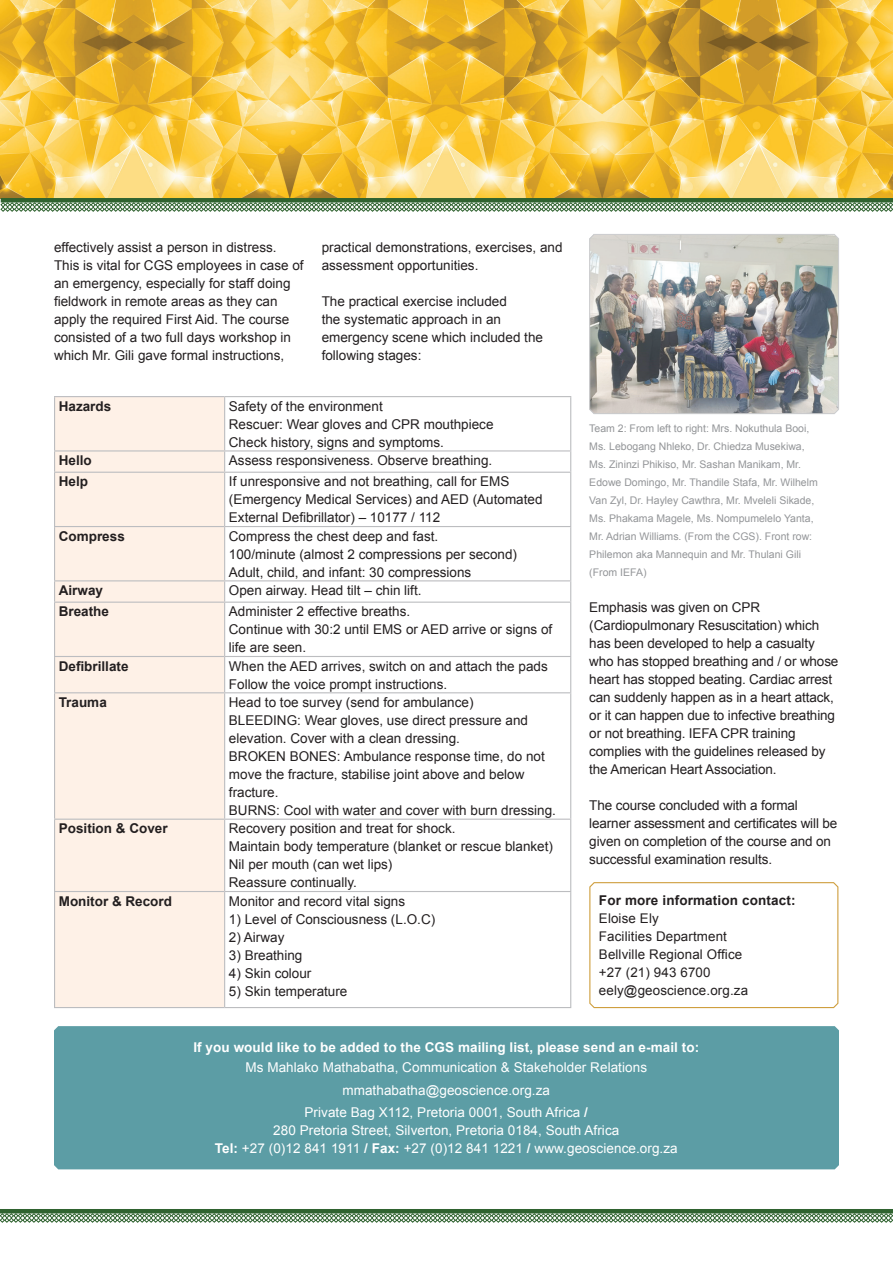
<style>
.page{position:relative;width:893px;height:1263px;background:#fff}
.page>*{position:absolute;margin:0;border:0;box-sizing:border-box;transform-origin:0 0}
.Body_Text{font:13.5px/18px "Arial";color:#231f20}
.t1{font:13.5px/22.2px "Arial";letter-spacing:.005em;color:#fff;text-align:center}
.Body_Text-2{font:700 13.5px "Arial";color:#231f20}
.t2{font:700 13.5px "Arial";letter-spacing:.005em;color:#fff}
.Contact_Information_Heading{font:700 13.5px "Arial";letter-spacing:.01em;color:#231f20}
.Contact_Information{font:13.35px "Arial";letter-spacing:.01em;color:#231f20}
.t3{font:10.5px/18px "Arial";color:#939598}
.s1{font-weight:700}
</style>
<div class="page">
<img style="left:0;top:0;width:892px;height:198px">
<div style="left:1px;top:198px;width:892px;height:5px;background:#306330"></div>
<svg style="left:0;top:202px;width:893px;height:10px"></svg>
<div style="left:54px;top:1026px;width:785px;height:143px;background:#5c9da5"></div>
<hr style="left:0;top:1209px;width:893px;height:4px;background:#306330">
<svg style="left:0;top:1213px;width:893px;height:10px"></svg>
<svg style="left:589px;top:882px;width:250px;height:127px"></svg>
<div style="left:55px;top:397px;width:169px;height:610px;background:#fef1e7"></div>
<hr style="left:54px;top:396px;width:171px;height:1px;background:#bcbdc0">
<hr style="left:54px;top:397px;width:1px;height:53px;background:#bcbdc0">
<hr style="left:225px;top:396px;width:346px;height:1px;background:#bcbdc0">
<hr style="left:224px;top:397px;width:1px;height:53px;background:#bcbdc0">
<hr style="left:570px;top:397px;width:1px;height:53px;background:#bcbdc0">
<hr style="left:54px;top:450px;width:171px;height:1px;background:#bcbdc0">
<svg style="left:54px;top:451px;width:1px;height:21px"></svg>
<hr style="left:225px;top:450px;width:346px;height:1px;background:#bcbdc0">
<svg style="left:224px;top:451px;width:1px;height:21px"></svg>
<svg style="left:570px;top:451px;width:1px;height:21px"></svg>
<hr style="left:54px;top:472px;width:171px;height:1px;background:#bcbdc0">
<hr style="left:54px;top:473px;width:1px;height:53px;background:#bcbdc0">
<hr style="left:225px;top:472px;width:346px;height:1px;background:#bcbdc0">
<hr style="left:224px;top:473px;width:1px;height:53px;background:#bcbdc0">
<hr style="left:570px;top:473px;width:1px;height:53px;background:#bcbdc0">
<hr style="left:54px;top:526px;width:171px;height:1px;background:#bcbdc0">
<hr style="left:54px;top:527px;width:1px;height:53px;background:#bcbdc0">
<hr style="left:225px;top:526px;width:346px;height:1px;background:#bcbdc0">
<hr style="left:224px;top:527px;width:1px;height:53px;background:#bcbdc0">
<hr style="left:570px;top:527px;width:1px;height:53px;background:#bcbdc0">
<hr style="left:54px;top:580px;width:171px;height:1px;background:#bcbdc0">
<svg style="left:54px;top:581px;width:1px;height:21px"></svg>
<hr style="left:225px;top:580px;width:346px;height:1px;background:#bcbdc0">
<svg style="left:224px;top:581px;width:1px;height:21px"></svg>
<svg style="left:570px;top:581px;width:1px;height:21px"></svg>
<hr style="left:54px;top:602px;width:171px;height:1px;background:#bcbdc0">
<hr style="left:54px;top:603px;width:1px;height:53px;background:#bcbdc0">
<hr style="left:225px;top:602px;width:346px;height:1px;background:#bcbdc0">
<hr style="left:224px;top:603px;width:1px;height:53px;background:#bcbdc0">
<hr style="left:570px;top:603px;width:1px;height:53px;background:#bcbdc0">
<hr style="left:54px;top:656px;width:171px;height:1px;background:#bcbdc0">
<hr style="left:54px;top:657px;width:1px;height:35px;background:#bcbdc0">
<hr style="left:225px;top:656px;width:346px;height:1px;background:#bcbdc0">
<hr style="left:224px;top:657px;width:1px;height:35px;background:#bcbdc0">
<hr style="left:570px;top:657px;width:1px;height:35px;background:#bcbdc0">
<hr style="left:54px;top:692px;width:171px;height:1px;background:#bcbdc0">
<hr style="left:54px;top:693px;width:1px;height:126px;background:#bcbdc0">
<hr style="left:225px;top:692px;width:346px;height:1px;background:#bcbdc0">
<hr style="left:224px;top:693px;width:1px;height:126px;background:#bcbdc0">
<hr style="left:570px;top:693px;width:1px;height:126px;background:#bcbdc0">
<hr style="left:54px;top:819px;width:171px;height:1px;background:#bcbdc0">
<hr style="left:54px;top:820px;width:1px;height:71px;background:#bcbdc0">
<hr style="left:225px;top:819px;width:346px;height:1px;background:#bcbdc0">
<hr style="left:224px;top:820px;width:1px;height:71px;background:#bcbdc0">
<hr style="left:570px;top:820px;width:1px;height:71px;background:#bcbdc0">
<hr style="left:54px;top:891px;width:171px;height:1px;background:#bcbdc0">
<hr style="left:54px;top:892px;width:1px;height:115px;background:#bcbdc0">
<hr style="left:225px;top:891px;width:346px;height:1px;background:#bcbdc0">
<hr style="left:224px;top:892px;width:1px;height:115px;background:#bcbdc0">
<hr style="left:570px;top:892px;width:1px;height:115px;background:#bcbdc0">
<hr style="left:54px;top:1007px;width:171px;height:1px;background:#bcbdc0">
<hr style="left:225px;top:1007px;width:346px;height:1px;background:#bcbdc0">
<img style="left:589px;top:234px;width:250px;height:180px">
<p class="Body_Text" style="left:54px;top:238px;width:251px">effectively assist a person in distress.<br>This is vital for CGS employees in case of an emergency, especially for staff doing fieldwork in remote areas as they can apply the required First Aid. The course consisted of a two full days workshop in which Mr. Gili gave formal instructions,</p>
<p class="Body_Text" style="left:322px;top:238px;width:242px">practical demonstrations, exercises, and assessment opportunities.</p>
<p class="Body_Text" style="left:322px;top:292px;width:223px">The practical exercise included<br>the systematic approach in an emergency scene which included the following stages:</p>
<p class="Body_Text-2" style="left:59px;top:397px;width:54px">Hazards</p>
<p class="Body_Text" style="left:229px;top:397px;width:155px">Safety of the environment</p>
<p class="Body_Text" style="left:229px;top:415px;width:266px">Rescuer: Wear gloves and CPR mouthpiece</p>
<p class="Body_Text" style="left:229px;top:433px;width:217px">Check history, signs and symptoms.</p>
<p class="Body_Text-2" style="left:59px;top:451px;width:35px">Hello</p>
<p class="Body_Text" style="left:229px;top:451px;width:265px">Assess responsiveness. Observe breathing.</p>
<p class="Body_Text-2" style="left:59px;top:473px;width:31px">Help</p>
<p class="Body_Text" style="left:229px;top:473px;width:315px">If unresponsive and not breathing, call for EMS (Emergency Medical Services) and AED (Automated<br>External Defibrillator) – 10177 / 112</p>
<p class="Body_Text-2" style="left:59px;top:527px;width:68px">Compress</p>
<p class="Body_Text" style="left:229px;top:527px;width:211px">Compress the chest deep and fast.</p>
<p class="Body_Text" style="left:229px;top:545px;width:290px">100/minute (almost 2 compressions per second)</p>
<p class="Body_Text" style="left:229px;top:563px;width:244px">Adult, child, and infant: 30 compressions</p>
<p class="Body_Text-2" style="left:59px;top:581px;width:46px">Airway</p>
<p class="Body_Text" style="left:229px;top:581px;width:194px">Open airway. Head tilt – chin lift.</p>
<p class="Body_Text-2" style="left:59px;top:603px;width:52px">Breathe</p>
<p class="Body_Text" style="left:229px;top:603px;width:183px">Administer 2 effective breaths.</p>
<p class="Body_Text" style="left:229px;top:621px;width:325px">Continue with 30:2 until EMS or AED arrive or signs of life are seen.</p>
<p class="Body_Text-2" style="left:59px;top:657px;width:71px">Defibrillate</p>
<p class="Body_Text" style="left:229px;top:657px;width:320px">When the AED arrives, switch on and attach the pads</p>
<p class="Body_Text" style="left:229px;top:675px;width:220px">Follow the voice prompt instructions.</p>
<p class="Body_Text-2" style="left:59px;top:693px;width:50px">Trauma</p>
<p class="Body_Text" style="left:229px;top:693px;width:246px">Head to toe survey (send for ambulance)</p>
<p class="Body_Text" style="left:229px;top:711px;width:301px">BLEEDING: Wear gloves, use direct pressure and elevation. Cover with a clean dressing.</p>
<p class="Body_Text" style="left:229px;top:747px;width:317px">BROKEN BONES: Ambulance response time, do not move the fracture, stabilise joint above and below fracture.</p>
<p class="Body_Text" style="left:229px;top:801px;width:329px">BURNS: Cool with water and cover with burn dressing.</p>
<p class="Body_Text-2" style="left:59px;top:820px;width:110px">Position &amp; Cover</p>
<p class="Body_Text" style="left:229px;top:820px;width:228px">Recovery position and treat for shock.</p>
<p class="Body_Text" style="left:229px;top:838px;width:326px">Maintain body temperature (blanket or rescue blanket)</p>
<p class="Body_Text" style="left:229px;top:856px;width:165px">Nil per mouth (can wet lips)</p>
<p class="Body_Text" style="left:229px;top:874px;width:130px">Reassure continually.</p>
<p class="Body_Text-2" style="left:59px;top:892px;width:115px">Monitor &amp; Record</p>
<p class="Body_Text" style="left:229px;top:892px;width:178px">Monitor and record vital signs</p>
<p class="Body_Text" style="left:229px;top:910px;width:208px">1) Level of Consciousness (L.O.C)</p>
<p class="Body_Text" style="left:229px;top:928px;width:57px">2) Airway</p>
<p class="Body_Text" style="left:229px;top:946px;width:75px">3) Breathing</p>
<p class="Body_Text" style="left:229px;top:964px;width:84px">4) Skin colour</p>
<p class="Body_Text" style="left:229px;top:982px;width:120px">5) Skin temperature</p>
<p class="t3" style="left:589px;top:419px;width:230px">Team 2: From left to right: Mrs. Nokuthula Booi, Ms. Lebogang Nhleko, Dr. Chiedza Musekiwa, Ms. Zininzi Phikiso, Mr. Sashan Manikam, Mr.<br>Edowe Domingo, Mr. Thandile Stafa, Mr. Wilhelm Van Zyl, Dr. Hayley Cawthra, Mr. Mveleli Sikade, Ms. Phakama Magele, Ms. Nompumelelo Yanta, Mr. Adrian Williams. (From the CGS). Front row:<br>Philemon aka Mannequin and Mr. Thulani Gili (From IEFA)</p>
<p class="Body_Text" style="left:589px;top:598px;width:251px">Emphasis was given on CPR (Cardiopulmonary Resuscitation) which has been developed to help a casualty who has stopped breathing and / or whose heart has stopped beating. Cardiac arrest can suddenly happen as in a heart attack, or it can happen due to infective breathing or not breathing. IEFA CPR training complies with the guidelines released by the American Heart Association.</p>
<p class="Body_Text" style="left:589px;top:796px;width:250px">The course concluded with a formal learner assessment and certificates will be given on completion of the course and on successful examination results.</p>
<p class="Contact_Information_Heading" style="left:599px;top:891px;width:198px">For more information contact:</p>
<p class="Contact_Information" style="left:599px;top:909px;width:61px">Eloise Ely</p>
<p class="Contact_Information" style="left:599px;top:927px;width:130px">Facilities Department</p>
<p class="Contact_Information" style="left:599px;top:945px;width:145px">Bellville Regional Office</p>
<p class="Contact_Information" style="left:599px;top:963px;width:113px">+27 (21) 943 6700</p>
<p class="Contact_Information" style="left:599px;top:981px;width:151px">eely@geoscience.org.za</p>
<p class="t2" style="left:193px;top:1039px;width:507px">If you would like to be added to the CGS mailing list, please send an e-mail to:</p>
<p class="t1" style="left:245px;top:1057px;width:403px">Ms Mahlako Mathabatha, Communication &amp; Stakeholder Relations mmathabatha@geoscience.org.za<br>Private Bag X112, Pretoria 0001, South Africa <span class="s1">/</span></p>
<p class="t1" style="left:215px;top:1121px;width:464px;line-height:18px">280 Pretoria Street, Silverton, Pretoria 0184, South Africa<br><span class="s1">Tel:</span> +27 (0)12 841 1911 <span class="s1">/ Fax:</span> +27 (0)12 841 1221 <span class="s1">/</span> www.geoscience.org.za</p>
</div>
